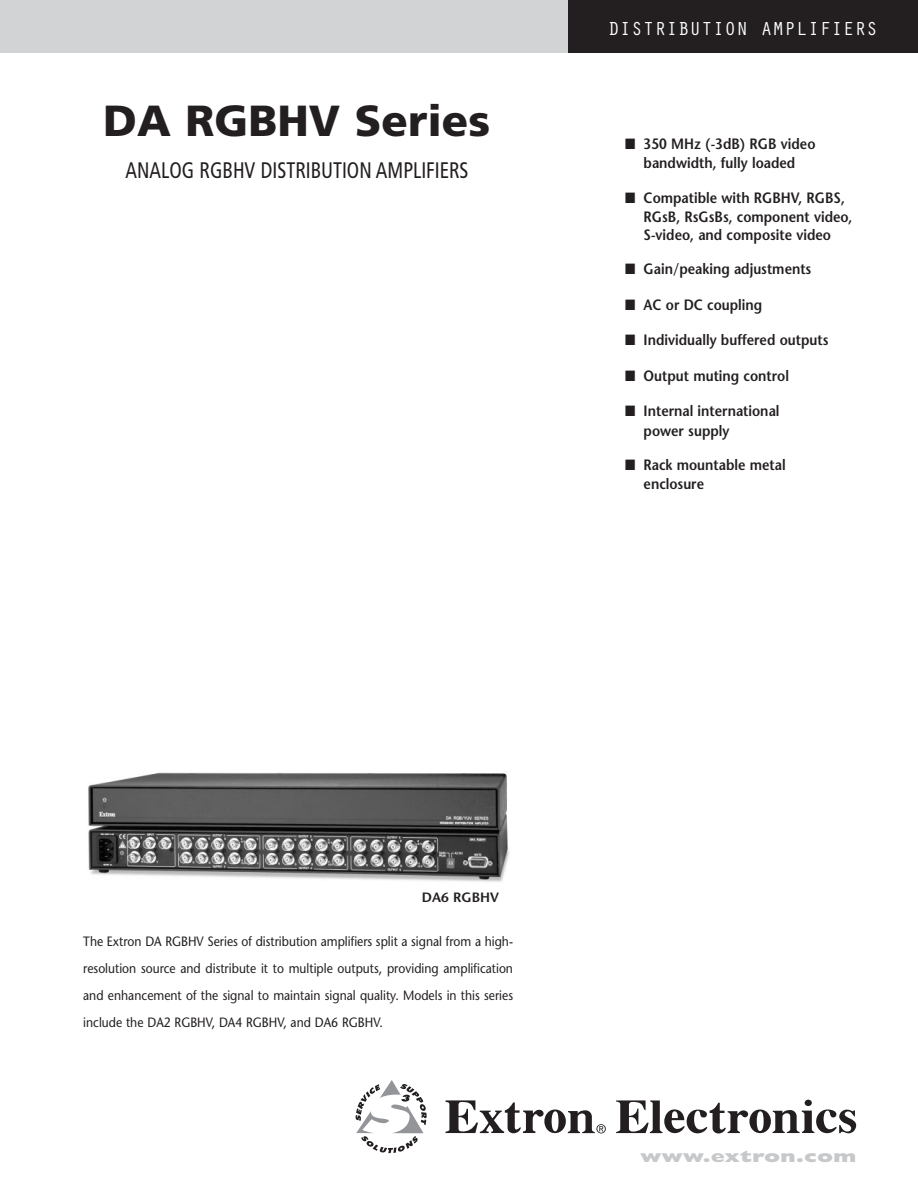
<style>
.page{position:relative;width:918px;height:1188px;background:#fff}
.page>*{position:absolute;margin:0;border:0;box-sizing:border-box;transform-origin:0 0}
.t1{font:900 43.5px "Frutiger";color:#231f20}
.t2{font:condensed 22.5px "Frutiger";color:#231f20;scale:.9 1}
.t3{font:19.5px "Orator";color:#fff}
.t4{font:800 16.5px "Gill Sans";color:#c6c8ca;scale:1.4 1}
.t5{font:600 15px/19.4px "Stone Sans";color:#231f20;scale:.9 1}
.t6{font:13.5px/27px "Stone Sans";color:#231f20;text-align:justify;scale:.9 1}
.t7{font:600 13.5px "Stone Sans";color:#231f20}
</style>
<div class="page">
<img style="left:88px;top:772px;width:421px;height:110px">
<svg style="left:356px;top:1080px;width:71px;height:73px"></svg>
<svg style="left:616px;top:1100px;width:240px;height:33px"></svg>
<svg style="left:446px;top:1100px;width:160px;height:33px"></svg>
<div style="left:0;top:0;width:574px;height:53px;background:#d1d3d4"></div>
<div style="left:569px;top:0;width:349px;height:53px;background:#231f20"></div>
<h1 class="t1" style="left:103px;top:103px;width:388px">DA RGBHV Series</h1>
<h2 class="t2" style="left:126px;top:161px;width:383px">ANALOG RGBHV DISTRIBUTION AMPLIFIERS</h2>
<h3 class="t3" style="left:608px;top:17px;width:272px">DISTRIBUTION AMPLIFIERS</h3>
<p class="t5" style="left:625px;top:136px;width:213px;text-align:center">■ 350 MHz (-3dB) RGB video bandwidth, fully loaded</p>
<p class="t5" style="left:644px;top:189px;width:234px;text-indent:-18px">■ Compatible with RGBHV, RGBS,<br>RGsB, RsGsBs, component video,</p>
<p class="t5" style="left:644px;top:227px;width:210px">S-video, and composite video</p>
<p class="t5" style="left:625px;top:261px;width:208px">■ Gain/peaking adjustments</p>
<p class="t5" style="left:625px;top:296px;width:154px">■ AC or DC coupling</p>
<p class="t5" style="left:625px;top:332px;width:227px">■ Individually buffered outputs</p>
<p class="t5" style="left:625px;top:368px;width:183px">■ Output muting control</p>
<p class="t5" style="left:644px;top:403px;width:153px;text-indent:-18px">■ Internal international power supply</p>
<p class="t5" style="left:644px;top:457px;width:159px;text-indent:-18px">■ Rack mountable metal enclosure</p>
<p class="t7" style="left:422px;top:892px;width:79px">DA6 RGBHV</p>
<p class="t6" style="left:83px;top:929px;width:479px">The Extron DA RGBHV Series of distribution amplifiers split a signal from a high&shy;resolution source and distribute it to multiple outputs, providing amplification and enhancement of the signal to maintain signal quality. Models in this series include the DA2 RGBHV, DA4 RGBHV, and DA6 RGBHV.</p>
<p class="t4" style="left:640px;top:1150px;width:156px">www.extron.com</p>
</div>
